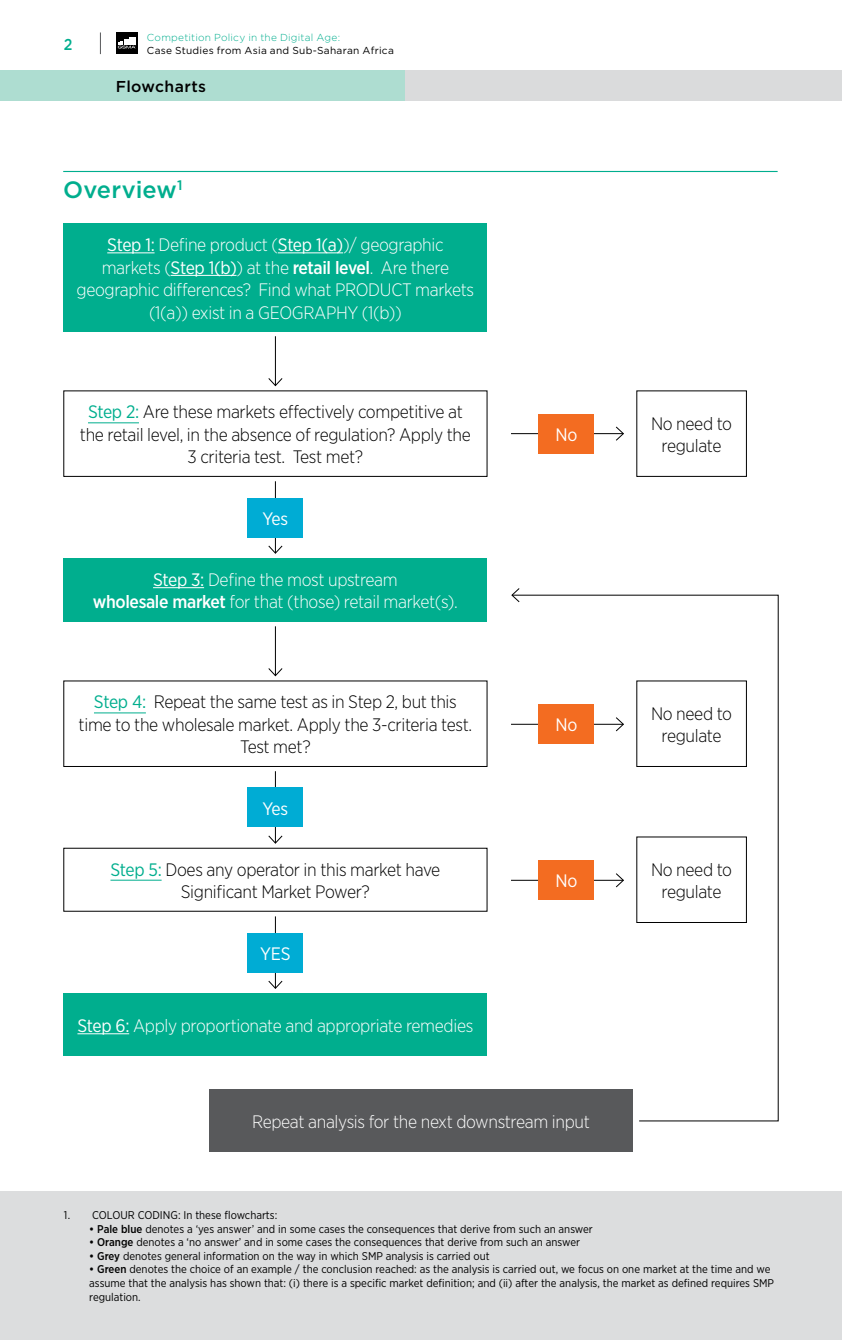
<style>
.page{position:relative;width:842px;height:1340px;background:#fff}
.page>*{position:absolute;margin:0;border:0;box-sizing:border-box;transform-origin:0 0}
.t1{font:500 23.62px "Gotham";color:#00ae8e}
.t2{font:300 18px/22.5px "Gotham Narrow";letter-spacing:-.02em;color:#000;text-align:center}
.t3{font:300 18px/22.5px "Gotham Narrow";letter-spacing:-.02em;color:#fff;text-align:center}
.t4{font:18px "Gotham Narrow";letter-spacing:-.02em;color:#fff}
.t5{font:500 15.75px "Gotham";letter-spacing:.02em;color:#000}
.t6{font:500 15.75px "Gotham";color:#00ae8e;scale:.9 1}
.t7{font:11.25px/13.5px "Gotham Narrow";color:#000}
.t8{font:10.12px "Gotham";letter-spacing:.025em;color:#000}
.t9{font:300 10.12px "Gotham";letter-spacing:.02em;color:#00ae8e}
.s1{font-weight:400}
.s2{font-weight:500}
.s3{font-weight:400;color:#00ae8e}
</style>
<div class="page">
<div style="left:405px;top:71px;width:437px;height:30px;background:#dadbdc"></div>
<div style="left:0;top:71px;width:405px;height:30px;background:#aeddd1"></div>
<svg style="left:116px;top:32px;width:22px;height:22px"></svg>
<svg style="left:118px;top:39px;width:18px;height:9px"></svg>
<div style="left:129px;top:37px;width:6px;height:7px;background:#fff"></div>
<svg style="left:100px;top:32px;width:1px;height:22px"></svg>
<hr style="left:275px;top:481px;width:1px;height:72px;background:#000">
<svg style="left:268px;top:545px;width:15px;height:9px"></svg>
<hr style="left:511px;top:433px;width:112px;height:1px;background:#000">
<svg style="left:615px;top:426px;width:9px;height:15px"></svg>
<hr style="left:275px;top:626px;width:1px;height:49px;background:#000">
<svg style="left:268px;top:667px;width:15px;height:9px"></svg>
<hr style="left:275px;top:771px;width:1px;height:72px;background:#000">
<svg style="left:268px;top:835px;width:15px;height:9px"></svg>
<hr style="left:275px;top:916px;width:1px;height:72px;background:#000">
<svg style="left:268px;top:980px;width:15px;height:9px"></svg>
<hr style="left:275px;top:336px;width:1px;height:49px;background:#000">
<svg style="left:268px;top:377px;width:15px;height:9px"></svg>
<hr style="left:63px;top:171px;width:715px;height:1px;background:#00ae8e">
<div style="left:64px;top:224px;width:423px;height:107px;background:#00ae8e"></div>
<hr style="left:107px;top:252px;width:48px;height:1px;background:#fff">
<hr style="left:278px;top:252px;width:65px;height:1px;background:#fff">
<hr style="left:171px;top:275px;width:66px;height:1px;background:#fff">
<div style="left:248px;top:497px;width:55px;height:40px;background:#00acd4"></div>
<div style="left:538px;top:413px;width:56px;height:40px;background:#f36c21"></div>
<div style="left:248px;top:787px;width:55px;height:40px;background:#00acd4"></div>
<div style="left:248px;top:932px;width:55px;height:40px;background:#00acd4"></div>
<hr style="left:88px;top:422px;width:51px;height:1px;background:#00ae8e">
<div style="left:64px;top:558px;width:423px;height:63px;background:#00ae8e"></div>
<hr style="left:153px;top:587px;width:51px;height:1px;background:#fff">
<hr style="left:94px;top:712px;width:52px;height:1px;background:#00ae8e">
<hr style="left:110px;top:879px;width:52px;height:1px;background:#00ae8e">
<div style="left:63px;top:993px;width:424px;height:63px;background:#00ae8e"></div>
<hr style="left:77px;top:1033px;width:52px;height:1px;background:#fff">
<div style="left:209px;top:1089px;width:424px;height:63px;background:#58595b"></div>
<svg style="left:511px;top:594px;width:268px;height:527px"></svg>
<svg style="left:511px;top:588px;width:9px;height:14px"></svg>
<div style="left:0;top:1191px;width:842px;height:148px;background:#dcddde"></div>
<h3 class="t6" style="left:64px;top:34px;width:11px">2</h3>
<p class="t9" style="left:147px;top:31px;width:195px">Competition Policy in the Digital Age:</p>
<p class="t8" style="left:147px;top:44px;width:249px">Case Studies from Asia and Sub-Saharan Africa</p>
<h3 class="t5" style="left:116px;top:76px;width:92px">Flowcharts</h3>
<h1 class="t1" style="left:63px;top:174px;width:121px">Overview<sup>1</sup></h1>
<h2 class="t3" style="left:77px;top:233px;width:399px"><span class="s1">Step 1:</span> Define product (<span class="s1">Step 1(a)</span>)/ geographic markets (<span class="s1">Step 1(b)</span>) at the <span class="s2">retail level</span>. Are there geographic differences? Find what PRODUCT markets (1(a)) exist in a GEOGRAPHY (1(b))</h2>
<h2 class="t2" style="left:80px;top:400px;width:392px"><span class="s3">Step 2:</span> Are these markets effectively competitive at the retail level, in the absence of regulation? Apply the<br>3 criteria test. Test met?</h2>
<h2 class="t4" style="left:263px;top:507px;width:27px">Yes</h2>
<h2 class="t3" style="left:93px;top:568px;width:367px"><span class="s1">Step 3:</span> Define the most upstream<br><span class="s2">wholesale market</span> for that (those) retail market(s).</h2>
<h2 class="t2" style="left:79px;top:690px;width:395px"><span class="s3">Step 4:</span> Repeat the same test as in Step 2, but this time to the wholesale market. Apply the 3-criteria test.<br>Test met?</h2>
<h2 class="t4" style="left:263px;top:797px;width:27px">Yes</h2>
<h2 class="t2" style="left:110px;top:857px;width:331px"><span class="s3">Step 5:</span> Does any operator in this market have<br>Significant Market Power?</h2>
<h2 class="t4" style="left:260px;top:942px;width:32px">YES</h2>
<h2 class="t3" style="left:77px;top:1013px;width:397px"><span class="s1">Step 6:</span> Apply proportionate and appropriate remedies</h2>
<h2 class="t4" style="left:555px;top:423px;width:23px">No</h2>
<h2 class="t4" style="left:555px;top:713px;width:23px">No</h2>
<h2 class="t4" style="left:555px;top:869px;width:23px">No</h2>
<h2 class="t3" style="left:252px;top:1110px;width:339px">Repeat analysis for the next downstream input</h2>
<h2 class="t2" style="left:651px;top:411px;width:83px">No need to regulate</h2>
<h2 class="t2" style="left:651px;top:701px;width:83px">No need to regulate</h2>
<h2 class="t2" style="left:651px;top:857px;width:83px">No need to regulate</h2>
<p class="t7" style="left:64px;top:1208px;width:215px">1. COLOUR CODING: In these flowcharts:</p>
<p class="t7" style="left:89px;top:1221px;width:505px"><span class="s2">• Pale blue</span> denotes a ‘yes answer’ and in some cases the consequences that derive from such an answer</p>
<p class="t7" style="left:89px;top:1235px;width:492px"><span class="s2">• Orange</span> denotes a ‘no answer’ and in some cases the consequences that derive from such an answer</p>
<p class="t7" style="left:89px;top:1248px;width:402px"><span class="s2">• Grey</span> denotes general information on the way in which SMP analysis is carried out</p>
<p class="t7" style="left:89px;top:1262px;width:686px"><span class="s2">• Green</span> denotes the choice of an example / the conclusion reached: as the analysis is carried out, we focus on one market at the time and we assume that the analysis has shown that: (i) there is a specific market definition; and (ii) after the analysis, the market as defined requires SMP regulation.</p>
</div>
